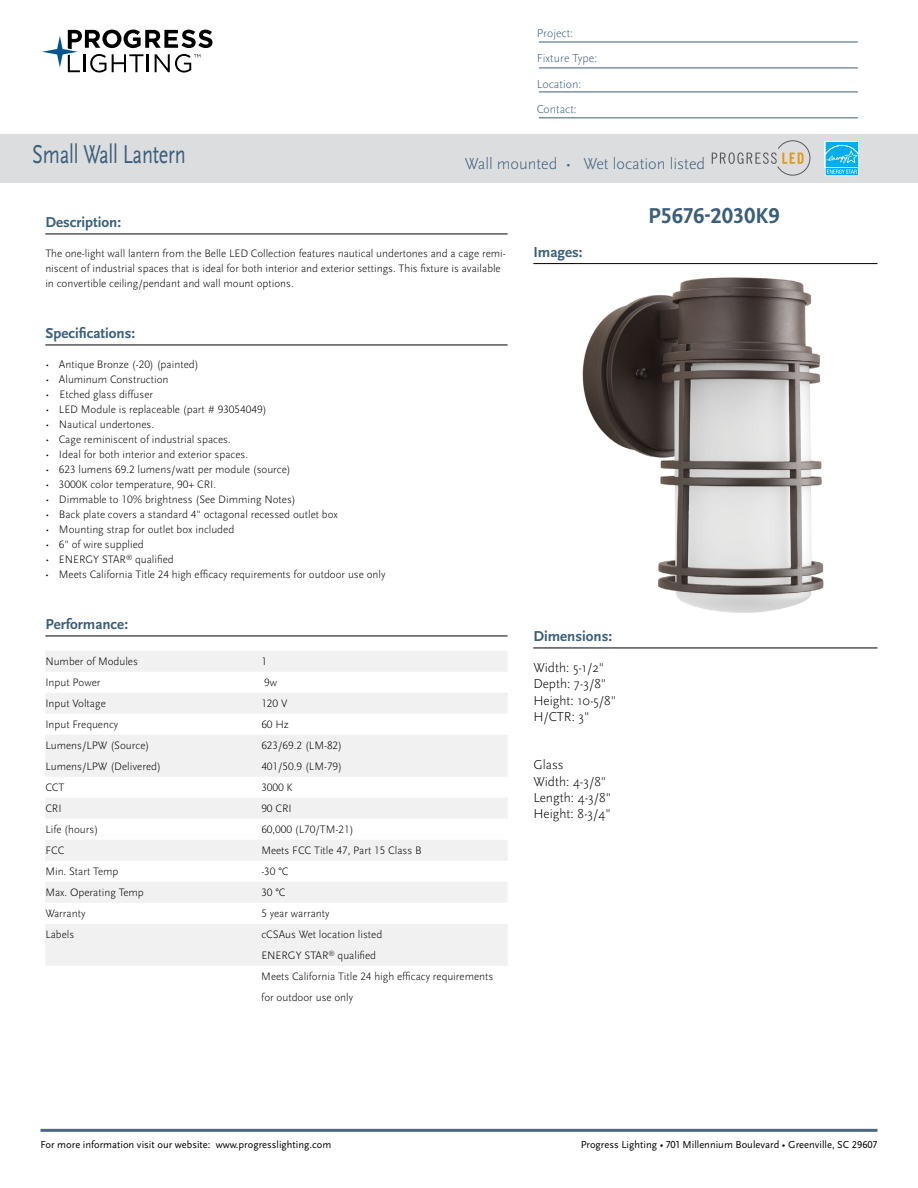
<style>
.page{position:relative;width:918px;height:1188px;background:#fff}
.page>*{position:absolute;margin:0;border:0;box-sizing:border-box;transform-origin:0 0}
.t1{font:27px "Scala Sans Pro";letter-spacing:-.01em;color:#3b5e7b;scale:.75 1}
.t2{font:700 22.5px "Scala Sans Pro";color:#3b5e7b}
.t3{font:300 16.5px "Scala Sans Pro";color:#3b5e7b}
.t4{font:700 15px "Scala Sans Pro";color:#3b5e7b}
.t5{font:300 13.5px/16.2px "Scala Sans Pro";color:#000}
.t6{font:300 12px/25.5px "Scala Sans Pro";color:#3b5e7b}
.t7{font:300 11.25px/21px "Scala Sans Pro";color:#000}
.t8{font:10.5px "Scala Sans Pro";color:#000}
</style>
<div class="page">
<svg style="left:42px;top:30px;width:170px;height:43px"></svg>
<hr style="left:40px;top:1129px;width:838px;height:3px;background:#4c6884">
<hr style="left:539px;top:42px;width:319px;height:1px;background:#3b5e7b">
<hr style="left:539px;top:68px;width:319px;height:1px;background:#3b5e7b">
<hr style="left:539px;top:92px;width:319px;height:1px;background:#3b5e7b">
<hr style="left:539px;top:118px;width:319px;height:1px;background:#3b5e7b">
<hr style="left:533px;top:263px;width:344px;height:1px;background:#000">
<hr style="left:45px;top:234px;width:463px;height:1px;background:#000">
<hr style="left:45px;top:345px;width:463px;height:1px;background:#000">
<hr style="left:45px;top:636px;width:463px;height:1px;background:#000">
<div style="left:45px;top:651px;width:463px;height:21px;background:#f1f1f2"></div>
<div style="left:45px;top:693px;width:463px;height:21px;background:#f1f1f2"></div>
<div style="left:45px;top:735px;width:463px;height:21px;background:#f1f1f2"></div>
<div style="left:45px;top:756px;width:463px;height:21px;background:#f1f1f2"></div>
<div style="left:45px;top:798px;width:463px;height:21px;background:#f1f1f2"></div>
<div style="left:45px;top:840px;width:463px;height:21px;background:#f1f1f2"></div>
<div style="left:45px;top:882px;width:463px;height:21px;background:#f1f1f2"></div>
<div style="left:45px;top:924px;width:463px;height:21px;background:#f1f1f2"></div>
<div style="left:45px;top:945px;width:463px;height:21px;background:#f1f1f2"></div>
<div style="left:0;top:134px;width:918px;height:49px;background:#dcddde"></div>
<img style="left:582px;top:278px;width:242px;height:334px">
<svg style="left:712px;top:141px;width:98px;height:34px"></svg>
<hr style="left:533px;top:648px;width:344px;height:1px;background:#000">
<div style="left:825px;top:141px;width:34px;height:27px;background:#f2fafe"></div>
<svg style="left:825px;top:142px;width:34px;height:34px"></svg>
<p class="t6" style="left:537px;top:20px;width:62px">Project:<br>Fixture Type:<br>Location:<br>Contact:</p>
<h1 class="t1" style="left:32px;top:139px;width:206px">Small Wall Lantern</h1>
<h3 class="t3" style="left:465px;top:154px;width:242px">Wall mounted • Wet location listed</h3>
<h2 class="t2" style="left:648px;top:202px;width:133px">P5676-2030K9</h2>
<h3 class="t4" style="left:45px;top:213px;width:77px">Description:</h3>
<p class="t7" style="left:45px;top:246px;width:462px;line-height:15px">The one-light wall lantern from the Belle LED Collection features nautical undertones and a cage remi&shy;niscent of industrial spaces that is ideal for both interior and exterior settings. This fixture is available in convertible ceiling/pendant and wall mount options.</p>
<h3 class="t4" style="left:45px;top:324px;width:91px">Specifications:</h3>
<p class="t7" style="left:45px;top:354px;width:155px">• Antique Bronze (-20) (painted)</p>
<p class="t7" style="left:45px;top:369px;width:125px">• Aluminum Construction</p>
<p class="t7" style="left:45px;top:384px;width:109px">• Etched glass diffuser</p>
<p class="t7" style="left:45px;top:399px;width:223px">• LED Module is replaceable (part # 93054049)</p>
<p class="t7" style="left:45px;top:414px;width:110px">• Nautical undertones.</p>
<p class="t7" style="left:45px;top:429px;width:187px">• Cage reminiscent of industrial spaces.</p>
<p class="t7" style="left:45px;top:444px;width:204px">• Ideal for both interior and exterior spaces.</p>
<p class="t7" style="left:45px;top:459px;width:247px">• 623 lumens 69.2 lumens/watt per module (source)</p>
<p class="t7" style="left:45px;top:474px;width:172px">• 3000K color temperature, 90+ CRI.</p>
<p class="t7" style="left:45px;top:489px;width:252px">• Dimmable to 10% brightness (See Dimming Notes)</p>
<p class="t7" style="left:45px;top:504px;width:294px">• Back plate covers a standard 4" octagonal recessed outlet box</p>
<p class="t7" style="left:45px;top:519px;width:190px">• Mounting strap for outlet box included</p>
<p class="t7" style="left:45px;top:534px;width:100px">• 6" of wire supplied</p>
<p class="t7" style="left:45px;top:549px;width:130px">• ENERGY STAR<sup>®</sup> qualified</p>
<p class="t7" style="left:45px;top:564px;width:342px">• Meets California Title 24 high efficacy requirements for outdoor use only</p>
<h3 class="t4" style="left:45px;top:615px;width:84px">Performance:</h3>
<p class="t7" style="left:45px;top:651px;width:94px">Number of Modules</p>
<p class="t7" style="left:261px;top:651px;width:7px">1</p>
<p class="t7" style="left:45px;top:672px;width:57px">Input Power</p>
<p class="t7" style="left:264px;top:672px;width:14px">9w</p>
<p class="t7" style="left:45px;top:693px;width:62px">Input Voltage</p>
<p class="t7" style="left:261px;top:693px;width:28px">120 V</p>
<p class="t7" style="left:45px;top:714px;width:74px">Input Frequency</p>
<p class="t7" style="left:261px;top:714px;width:29px">60 Hz</p>
<p class="t7" style="left:45px;top:735px;width:106px">Lumens/LPW (Source)</p>
<p class="t7" style="left:261px;top:735px;width:82px">623/69.2 (LM-82)</p>
<p class="t7" style="left:45px;top:756px;width:117px">Lumens/LPW (Delivered)</p>
<p class="t7" style="left:261px;top:756px;width:82px">401/50.9 (LM-79)</p>
<p class="t7" style="left:45px;top:777px;width:21px">CCT</p>
<p class="t7" style="left:261px;top:777px;width:33px">3000 K</p>
<p class="t7" style="left:45px;top:798px;width:18px">CRI</p>
<p class="t7" style="left:261px;top:798px;width:32px">90 CRI</p>
<p class="t7" style="left:45px;top:819px;width:54px">Life (hours)</p>
<p class="t7" style="left:261px;top:819px;width:94px">60,000 (L70/TM-21)</p>
<p class="t7" style="left:45px;top:840px;width:21px">FCC</p>
<p class="t7" style="left:261px;top:840px;width:162px">Meets FCC Title 47, Part 15 Class B</p>
<p class="t7" style="left:45px;top:861px;width:75px">Min. Start Temp</p>
<p class="t7" style="left:261px;top:861px;width:29px">-30 °C</p>
<p class="t7" style="left:45px;top:882px;width:100px">Max. Operating Temp</p>
<p class="t7" style="left:261px;top:882px;width:26px">30 °C</p>
<p class="t7" style="left:45px;top:903px;width:42px">Warranty</p>
<p class="t7" style="left:261px;top:903px;width:70px">5 year warranty</p>
<p class="t7" style="left:45px;top:924px;width:30px">Labels</p>
<p class="t7" style="left:261px;top:924px;width:234px">cCSAus Wet location listed<br>ENERGY STAR<sup>®</sup> qualified<br>Meets California Title 24 high efficacy requirements for outdoor use only</p>
<h3 class="t4" style="left:533px;top:243px;width:51px">Images:</h3>
<h3 class="t4" style="left:533px;top:627px;width:80px">Dimensions:</h3>
<p class="t5" style="left:533px;top:660px;width:84px">Width: 5-1/2"<br>Depth: 7-3/8"<br>Height: 10-5/8"<br>H/CTR: 3"</p>
<p class="t5" style="left:533px;top:757px;width:79px">Glass<br>Width: 4-3/8"<br>Length: 4-3/8"<br>Height: 8-3/4"</p>
<p class="t8" style="left:40px;top:1139px;width:292px">For more information visit our website: www.progresslighting.com</p>
<p class="t8" style="left:581px;top:1138px;width:298px">Progress Lighting • 701 Millennium Boulevard • Greenville, SC 29607</p>
</div>
